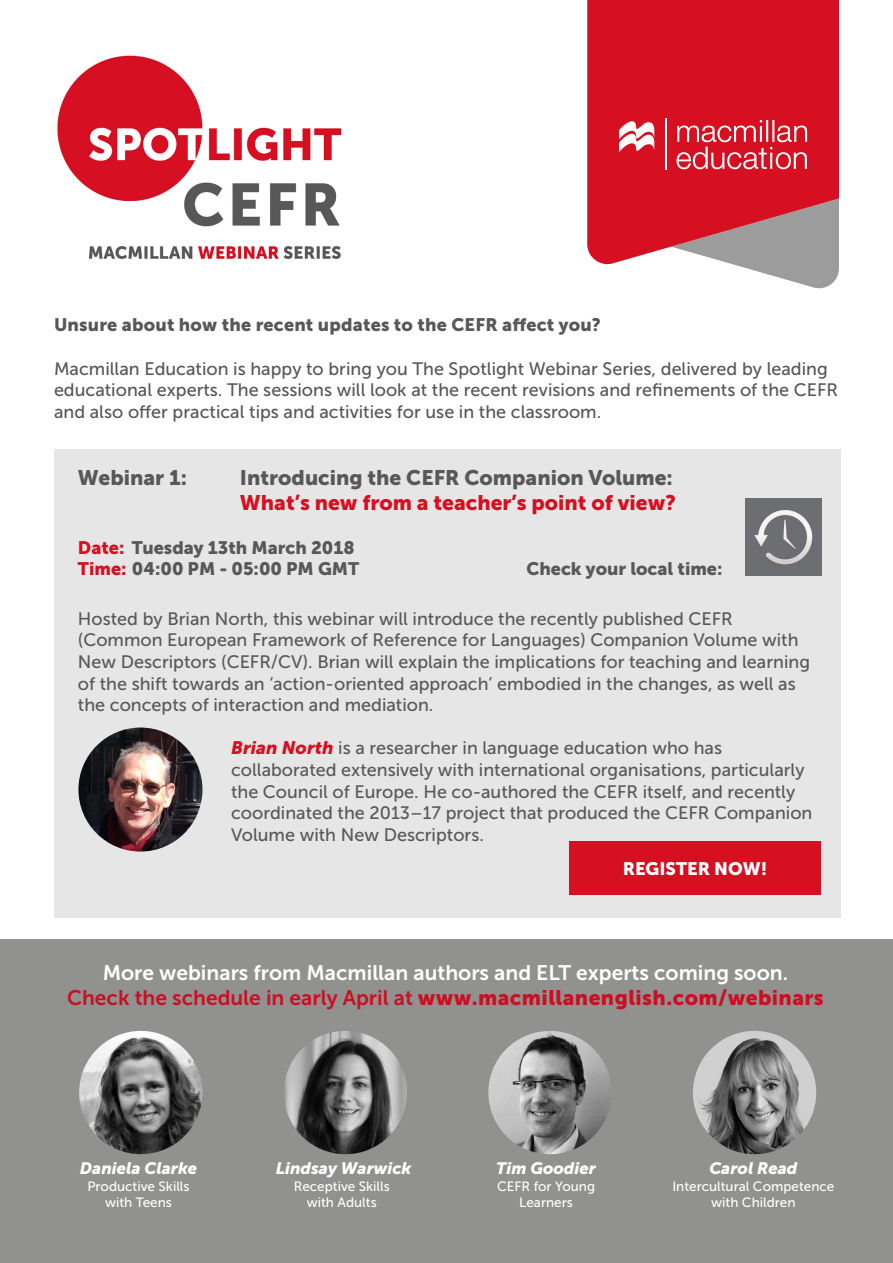
<style>
.page{position:relative;width:893px;height:1263px;background:#fff}
.page>*{position:absolute;margin:0;border:0;box-sizing:border-box;transform-origin:0 0}
.t1{font:21px "Museo Sans 900";letter-spacing:.02em;color:#cb0f21}
.t2{font:21px "Museo Sans 700";color:#fff}
.t3{font:21px "Museo Sans 900";color:#595757}
.t4{font:21px "Museo Sans 900";color:#d60f21}
.t5{font:18px/21.6px "Museo Sans 500";color:#595757}
.t6{font:18px/21.6px "Museo Sans 900";color:#595757}
.t7{font:18px "Museo Sans 900";color:#fff}
.t8{font:italic 16.5px "Museo Sans 900";color:#fff}
.t9{font:13.5px/16.2px "Museo Sans 500";color:#fff;text-align:center}
.s1{color:#d60f21}
.s2{font-family:"Museo Sans 900";font-style:italic;color:#d60f21}
.s3{font-family:"Museo Sans 700"}
</style>
<div class="page">
<img style="left:57px;top:55px;width:285px;height:205px">
<div style="left:0;top:940px;width:893px;height:323px;background:#919190"></div>
<div style="left:54px;top:449px;width:786px;height:468px;background:#e6e6e6"></div>
<svg style="left:743px;top:267px;width:96px;height:22px"></svg>
<svg style="left:587px;top:0;width:252px;height:267px;background:#d02736"></svg>
<svg style="left:619px;top:120px;width:35px;height:33px"></svg>
<hr style="left:665px;top:118px;width:1px;height:51px;background:#fff">
<svg style="left:676px;top:120px;width:131px;height:49px;background:#df4654"></svg>
<div style="left:569px;top:842px;width:252px;height:53px;background:#d60f21"></div>
<img style="left:745px;top:498px;width:77px;height:77px">
<img style="left:78px;top:727px;width:124px;height:124px;border-radius:62px">
<img style="left:79px;top:1031px;width:123px;height:123px;border-radius:62px">
<img style="left:488px;top:1031px;width:124px;height:123px;border-radius:62px">
<img style="left:693px;top:1031px;width:123px;height:123px;border-radius:62px">
<img style="left:284px;top:1031px;width:123px;height:123px;border-radius:62px">
<p class="t6" style="left:54px;top:314px;width:548px">Unsure about how the recent updates to the CEFR affect you?</p>
<p class="t5" style="left:54px;top:358px;width:786px">Macmillan Education is happy to bring you The Spotlight Webinar Series, delivered by leading educational experts. The sessions will look at the recent revisions and refinements of the CEFR and also offer practical tips and activities for use in the classroom.</p>
<p class="t3" style="left:78px;top:466px;width:111px">Webinar 1:</p>
<p class="t3" style="left:240px;top:466px;width:434px">Introducing the CEFR Companion Volume:</p>
<p class="t4" style="left:240px;top:491px;width:437px">What’s new from a teacher’s point of view?</p>
<p class="t6" style="left:78px;top:536px;width:283px"><span class="s1">Date:</span> Tuesday 13th March 2018<br><span class="s1">Time:</span> 04:00 PM - 05:00 PM GMT</p>
<p class="t6" style="left:526px;top:558px;width:198px">Check your local time:</p>
<p class="t5" style="left:78px;top:608px;width:734px">Hosted by Brian North, this webinar will introduce the recently published CEFR (Common European Framework of Reference for Languages) Companion Volume with New Descriptors (CEFR/CV). Brian will explain the implications for teaching and learning of the shift towards an ‘action-oriented approach’ embodied in the changes, as well as the concepts of interaction and mediation.</p>
<p class="t5" style="left:231px;top:737px;width:583px"><span class="s2">Brian North</span> is a researcher in language education who has collaborated extensively with international organisations, particularly the Council of Europe. He co-authored the CEFR itself, and recently coordinated the 2013–17 project that produced the CEFR Companion Volume with New Descriptors.</p>
<p class="t7" style="left:623px;top:858px;width:146px">REGISTER NOW!</p>
<p class="t2" style="left:103px;top:961px;width:687px">More webinars from Macmillan authors and ELT experts coming soon.</p>
<p class="t1" style="left:67px;top:986px;width:758px"><span class="s3">Check the schedule in early April at</span> www.macmillanenglish.com/webinars</p>
<p class="t8" style="left:80px;top:1159px;width:119px">Daniela Clarke</p>
<p class="t9" style="left:87px;top:1178px;width:104px">Productive Skills with Teens</p>
<p class="t8" style="left:276px;top:1159px;width:137px">Lindsay Warwick</p>
<p class="t9" style="left:294px;top:1178px;width:98px">Receptive Skills with Adults</p>
<p class="t8" style="left:496px;top:1159px;width:101px">Tim Goodier</p>
<p class="t9" style="left:497px;top:1178px;width:99px">CEFR for Young<br>Learners</p>
<p class="t8" style="left:709px;top:1159px;width:90px">Carol Read</p>
<p class="t9" style="left:672px;top:1178px;width:164px">Intercultural Competence with Children</p>
</div>
